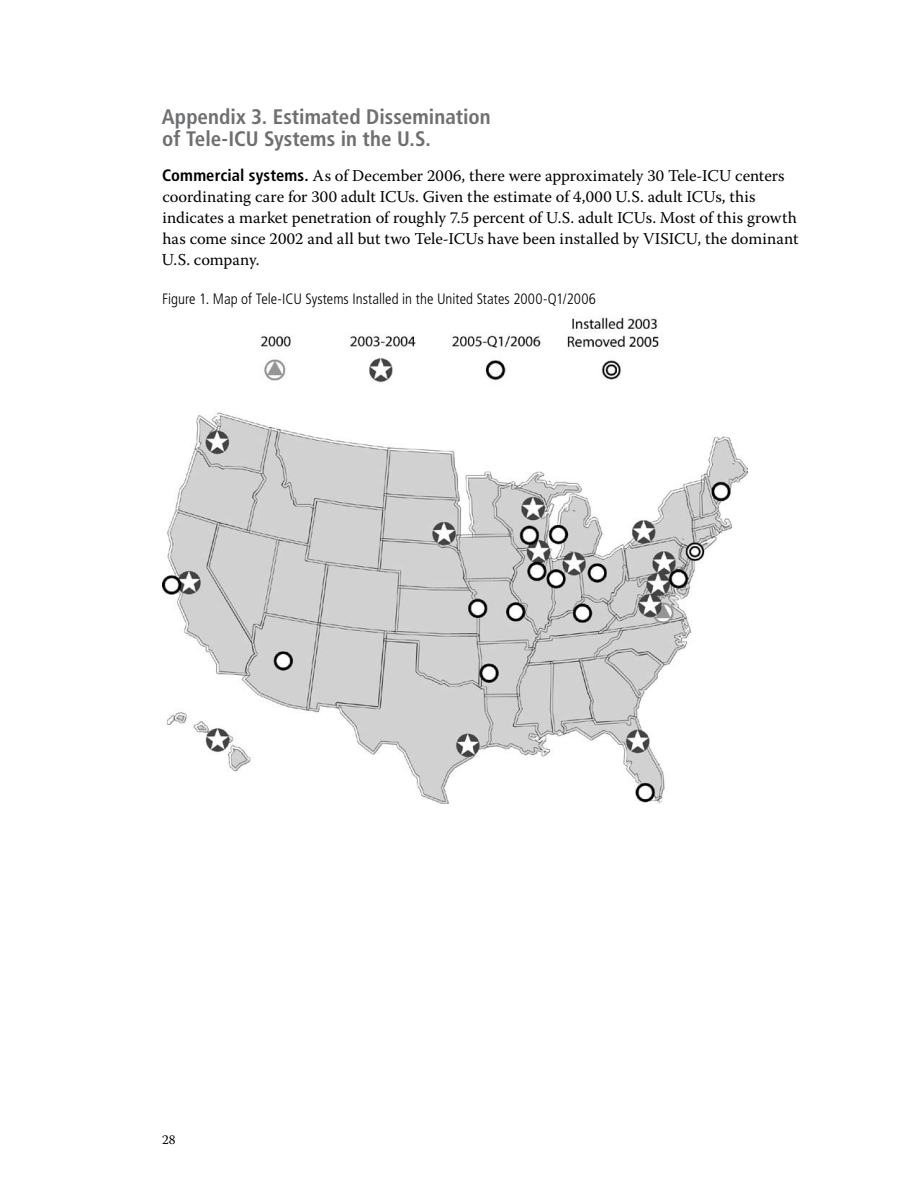
<style>
.page{position:relative;width:918px;height:1188px;background:#fff}
.page>*{position:absolute;margin:0;border:0;box-sizing:border-box;transform-origin:0 0}
.t1{font:700 condensed 21px/22.5px "Frutiger LT Std";color:#6d6f71}
.t2{font:16.5px/21px "Warnock Pro";color:#000}
.t3{font:300 condensed 15px "Frutiger LT Std";color:#000}
.t4{font:13.5px "Warnock Pro";color:#000}
.s1{font-family:"Frutiger LT Std";font-weight:700;font-stretch:condensed}
</style>
<div class="page">
<img style="left:162px;top:317px;width:586px;height:487px">
<p class="t1" style="left:162px;top:105px;width:330px">Appendix 3. Estimated Dissemination of Tele-ICU Systems in the U.S.</p>
<p class="t2" style="left:162px;top:165px;width:638px"><span class="s1">Commercial systems.</span> As of December 2006, there were approximately 30 Tele-ICU centers coordinating care for 300 adult ICUs. Given the estimate of 4,000 U.S. adult ICUs, this indicates a market penetration of roughly 7.5 percent of U.S. adult ICUs. Most of this growth has come since 2002 and all but two Tele-ICUs have been installed by VISICU, the dominant U.S. company.</p>
<p class="t3" style="left:162px;top:290px;width:436px">Figure 1. Map of Tele-ICU Systems Installed in the United States 2000-Q1/2006</p>
<p class="t4" style="left:162px;top:1131px;width:15px">28</p>
</div>
